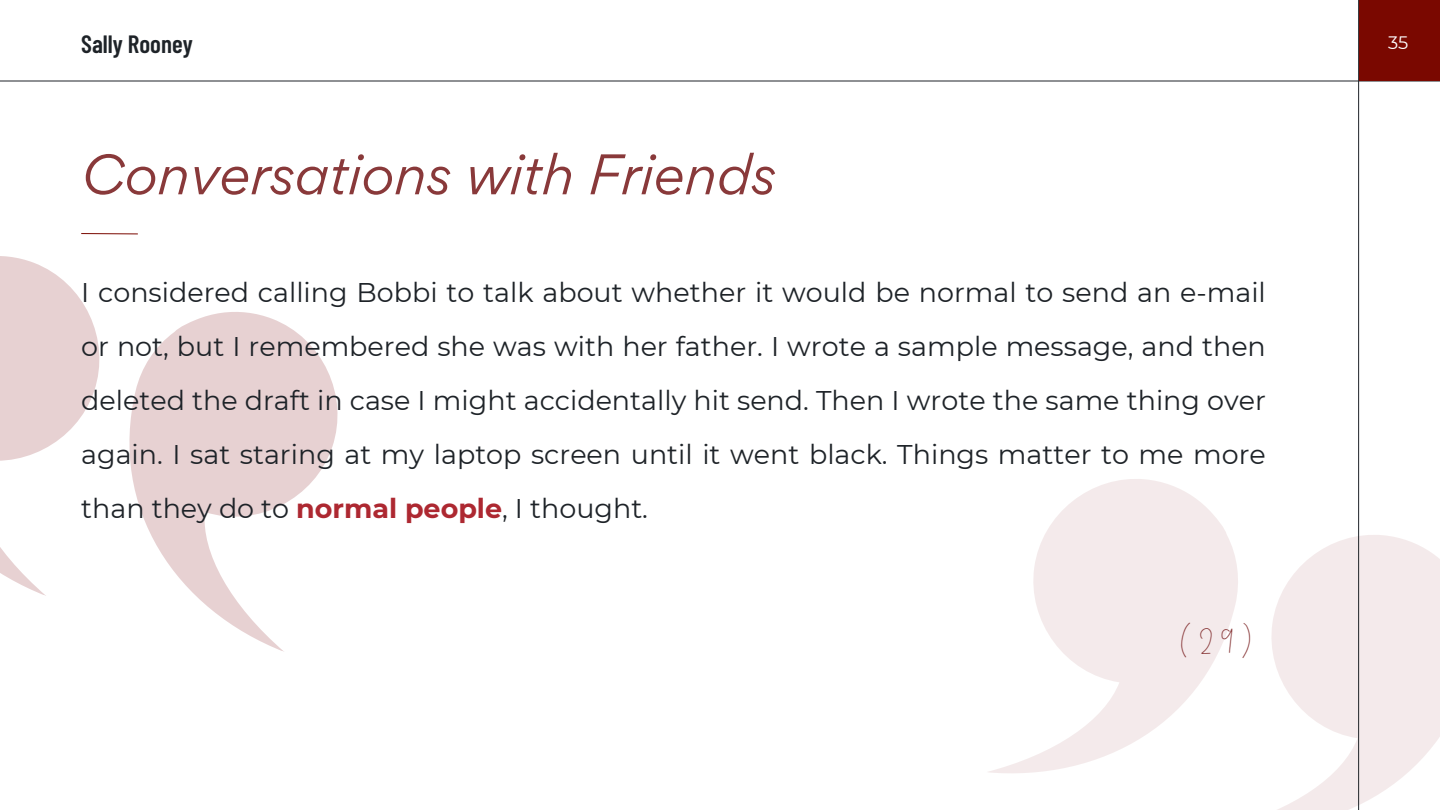
<style>
.page{position:relative;width:1440px;height:810px;background:#fff}
.page>*{position:absolute;margin:0;border:0;box-sizing:border-box;transform-origin:0 0}
.t1{font:italic 51px "Gordita";color:#89393a}
.t2{font:42px "Golden";color:#89393a}
.t3{font:27px/54px "Montserrat";color:#1e2328;text-align:justify}
.t4{font:600 25px "Barlow Condensed";color:#1e2328}
.t5{font:18px "Montserrat";color:#fff}
.s1{font-weight:700;color:#ad2831}
</style>
<div class="page">
<svg style="left:989px;top:479px;width:230px;height:294px;fill:#f4eaeb"></svg>
<svg style="left:1219px;top:512px;width:221px;height:298px;fill:#f4eaeb"></svg>
<svg style="left:139px;top:312px;width:199px;height:340px;fill:#e7d1d2"></svg>
<hr style="left:1358px;top:0;width:1px;height:810px;background:#1e2328">
<hr style="left:0;top:81px;width:1440px;height:1px;background:#1e2328">
<div style="left:1359px;top:0;width:81px;height:81px;background:#7a0800"></div>
<svg style="left:0;top:233px;width:139px;height:363px"></svg>
<h3 class="t4" style="left:81px;top:28px;width:113px">Sally Rooney</h3>
<h1 class="t1" style="left:81px;top:140px;width:696px">Conversations with Friends</h1>
<p class="t3" style="left:81px;top:265px;width:1186px">I considered calling Bobbi to talk about whether it would be normal to send an e-mail or not, but I remembered she was with her father. I wrote a sample message, and then deleted the draft in case I might accidentally hit send. Then I wrote the same thing over again. I sat staring at my laptop screen until it went black. Things matter to me more than they do to <span class="s1">normal people</span>, I thought.</p>
<p class="t2" style="left:1177px;top:614px;width:80px">(29)</p>
<p class="t5" style="left:1388px;top:31px;width:22px">35</p>
</div>
